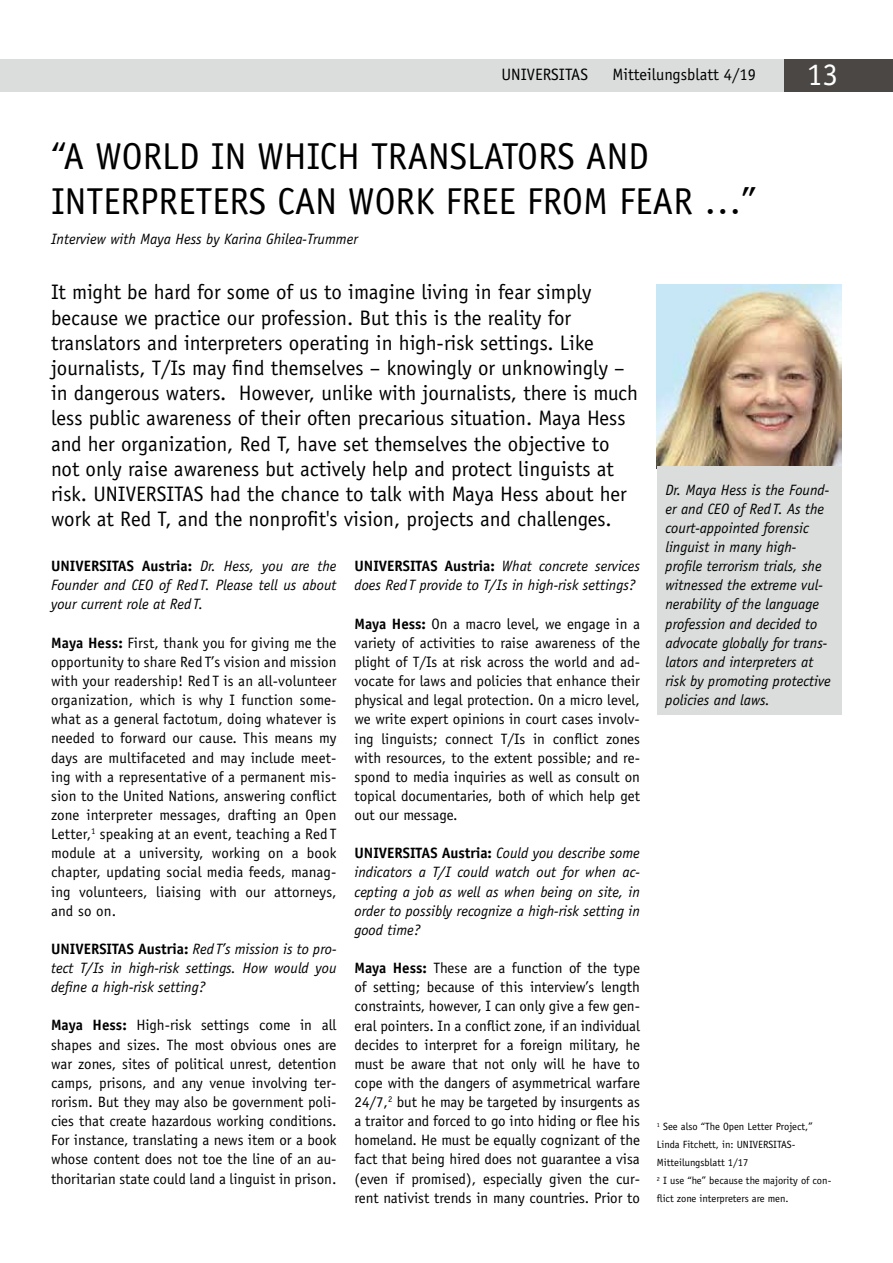
<style>
.page{position:relative;width:893px;height:1263px;background:#fff}
.page>*{position:absolute;margin:0;border:0;box-sizing:border-box;transform-origin:0 0}
.t1{font:37.5px/45px "Officina Sans Std";color:#000}
.t2{font:31.5px "Officina Serif Std";color:#fff}
.t3{font:21px/25.2px "Officina Sans Std";color:#000}
.t4{font:16.5px "Officina Sans Std";color:#000}
.t5{font:15px/19.2px "Officina Sans Std";color:#000;text-align:justify}
.t6{font:italic 15px/19.2px "Officina Sans Std";color:#000;text-align:justify}
.t7{font:10.5px/18px "Officina Sans Std";color:#000}
.s1{font-weight:700;font-style:normal}
.s2{font-weight:700}
</style>
<div class="page">
<div style="left:0;top:59px;width:893px;height:33px;background:#dbdcdc"></div>
<div style="left:784px;top:59px;width:109px;height:33px;background:#4b4745"></div>
<img style="left:657px;top:284px;width:184px;height:182px">
<div style="left:657px;top:466px;width:185px;height:249px;background:#dbdcdc"></div>
<p class="t4" style="left:501px;top:65px;width:88px">UNIVERSITAS</p>
<p class="t4" style="left:612px;top:65px;width:145px">Mitteilungsblatt 4/19</p>
<h2 class="t2" style="left:807px;top:56px;width:33px">13</h2>
<h1 class="t1" style="left:51px;top:133px;width:707px">“A WORLD IN WHICH TRANSLATORS AND<br>INTERPRETERS CAN WORK FREE FROM FEAR …”</h1>
<p class="t6" style="left:51px;top:230px;width:308px">Interview with Maya Hess by Karina Ghilea-Trummer</p>
<p class="t3" style="left:51px;top:280px;width:589px">It might be hard for some of us to imagine living in fear simply because we practice our profession. But this is the reality for translators and interpreters operating in high-risk settings. Like journalists, T/Is may find themselves – knowingly or unknowingly – in dangerous waters. However, unlike with journalists, there is much less public awareness of their often precarious situation. Maya Hess and her organization, Red T, have set themselves the objective to not only raise awareness but actively help and protect linguists at risk. UNIVERSITAS had the chance to talk with Maya Hess about her work at Red T, and the nonprofit's vision, projects and challenges.</p>
<p class="t6" style="left:51px;top:556px;width:287px"><span class="s1">UNIVERSITAS Austria:</span> Dr. Hess, you are the Founder and CEO of Red T. Please tell us about your current role at Red T.</p>
<p class="t5" style="left:51px;top:633px;width:287px"><span class="s2">Maya Hess:</span> First, thank you for giving me the opportunity to share Red T’s vision and mission with your readership! Red T is an all-volunteer organization, which is why I function some&shy;what as a general factotum, doing whatever is needed to forward our cause. This means my days are multifaceted and may include meet&shy;ing with a representative of a permanent mis&shy;sion to the United Nations, answering conflict zone interpreter messages, drafting an Open Letter,<sup>1</sup> speaking at an event, teaching a Red T module at a university, working on a book chapter, updating social media feeds, manag&shy;ing volunteers, liaising with our attorneys, and so on.</p>
<p class="t6" style="left:51px;top:939px;width:287px"><span class="s1">UNIVERSITAS Austria:</span> Red T’s mission is to pro&shy;tect T/Is in high-risk settings. How would you define a high-risk setting?</p>
<p class="t5" style="left:51px;top:1016px;width:287px"><span class="s2">Maya Hess:</span> High-risk settings come in all shapes and sizes. The most obvious ones are war zones, sites of political unrest, detention camps, prisons, and any venue involving ter&shy;rorism. But they may also be government poli&shy;cies that create hazardous working conditions.<br>For instance, translating a news item or a book whose content does not toe the line of an au&shy;thoritarian state could land a linguist in prison.</p>
<p class="t6" style="left:354px;top:557px;width:287px"><span class="s1">UNIVERSITAS Austria:</span> What concrete services does Red T provide to T/Is in high-risk settings?</p>
<p class="t5" style="left:354px;top:614px;width:287px"><span class="s2">Maya Hess:</span> On a macro level, we engage in a variety of activities to raise awareness of the plight of T/Is at risk across the world and ad&shy;vocate for laws and policies that enhance their physical and legal protection. On a micro level, we write expert opinions in court cases involv&shy;ing linguists; connect T/Is in conflict zones with resources, to the extent possible; and re&shy;spond to media inquiries as well as consult on topical documentaries, both of which help get out our message.</p>
<p class="t6" style="left:354px;top:844px;width:287px"><span class="s1">UNIVERSITAS Austria:</span> Could you describe some indicators a T/I could watch out for when ac&shy;cepting a job as well as when being on site, in order to possibly recognize a high-risk setting in good time?</p>
<p class="t5" style="left:354px;top:958px;width:287px"><span class="s2">Maya Hess:</span> These are a function of the type of setting; because of this interview’s length constraints, however, I can only give a few gen&shy;eral pointers. In a conflict zone, if an individual decides to interpret for a foreign military, he must be aware that not only will he have to cope with the dangers of asymmetrical warfare 24/7,<sup>2</sup> but he may be targeted by insurgents as a traitor and forced to go into hiding or flee his homeland. He must be equally cognizant of the fact that being hired does not guarantee a visa (even if promised), especially given the cur&shy;rent nativist trends in many countries. Prior to</p>
<p class="t6" style="left:665px;top:480px;width:167px;text-align:left">Dr. Maya Hess is the Found&shy;er and CEO of Red T. As the court-appointed forensic linguist in many high&shy;profile terrorism trials, she witnessed the extreme vul&shy;nerability of the language profession and decided to advocate globally for trans&shy;lators and interpreters at risk by promoting protective policies and laws.</p>
<p class="t7" style="left:657px;top:1118px;width:176px"><sup>1</sup> See also “The Open Letter Project,” Linda Fitchett, in: UNIVERSITAS-Mitteilungsblatt 1/17<br><sup>2</sup> I use “he” because the majority of con&shy;flict zone interpreters are men.</p>
</div>
